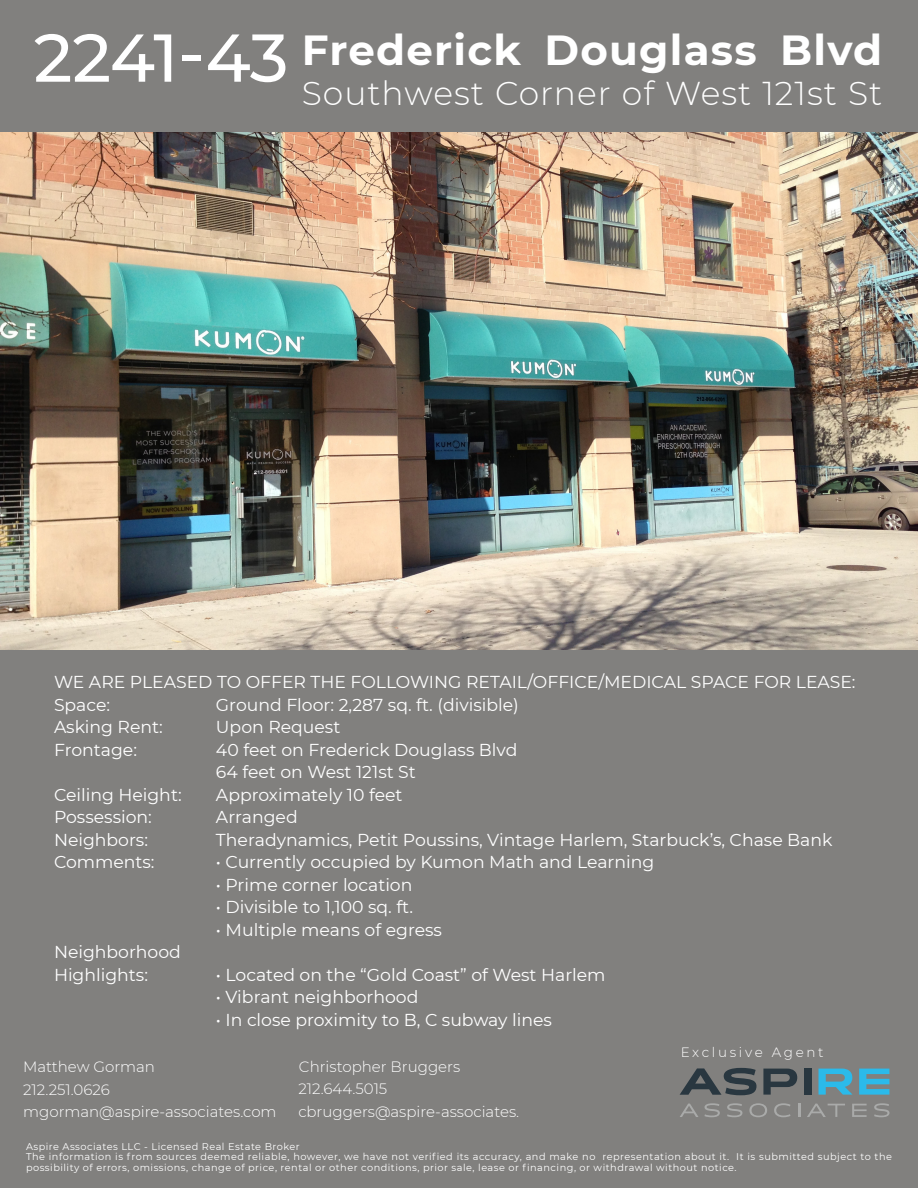
<style>
.page{position:relative;width:918px;height:1188px;background:#81807e}
.page>*{position:absolute;margin:0;border:0;box-sizing:border-box;transform-origin:0 0}
.t1{font:700 42px "Montserrat";letter-spacing:.03em;color:#fff}
.t2{font:300 33px "Montserrat";letter-spacing:.03em;color:#fff}
.t3{font:17.25px/22.5px "Montserrat";color:#fff}
.t4{font:300 15px/22.5px "Montserrat";color:#fff}
.t5{font:300 13.5px "Montserrat";letter-spacing:.2em;color:#fff}
.t6{font:9.75px/10.5px "Montserrat";letter-spacing:.05em;color:#fff}
.s1{font-weight:500;font-size:67.5px}
</style>
<div class="page">
<svg style="left:680px;top:1068px;width:76px;height:27px;background:#545b5e"></svg>
<svg style="left:763px;top:1069px;width:34px;height:26px"></svg>
<div style="left:804px;top:1069px;width:7px;height:26px;background:#293740"></div>
<svg style="left:819px;top:1069px;width:34px;height:26px"></svg>
<svg style="left:859px;top:1069px;width:30px;height:26px"></svg>
<svg style="left:727px;top:1103px;width:15px;height:14px"></svg>
<svg style="left:749px;top:1103px;width:18px;height:14px"></svg>
<svg style="left:774px;top:1103px;width:16px;height:14px"></svg>
<svg style="left:798px;top:1104px;width:2px;height:13px"></svg>
<svg style="left:807px;top:1104px;width:38px;height:13px"></svg>
<svg style="left:852px;top:1104px;width:15px;height:13px"></svg>
<svg style="left:874px;top:1103px;width:15px;height:14px"></svg>
<svg style="left:680px;top:1103px;width:40px;height:14px"></svg>
<img style="left:0;top:132px;width:918px;height:518px">
<h1 class="t1" style="left:34px;top:20px;width:850px"><span class="s1">2241-43</span> Frederick Douglass Blvd</h1>
<h2 class="t2" style="left:302px;top:71px;width:582px">Southwest Corner of West 121st St</h2>
<p class="t3" style="left:54px;top:670px;width:803px">WE ARE PLEASED TO OFFER THE FOLLOWING RETAIL/OFFICE/MEDICAL SPACE FOR LEASE:<br>Space:</p>
<p class="t3" style="left:216px;top:693px;width:304px">Ground Floor: 2,287 sq. ft. (divisible)</p>
<p class="t3" style="left:54px;top:715px;width:110px">Asking Rent:</p>
<p class="t3" style="left:216px;top:715px;width:126px">Upon Request</p>
<p class="t3" style="left:54px;top:738px;width:85px">Frontage:</p>
<p class="t3" style="left:216px;top:738px;width:303px">40 feet on Frederick Douglass Blvd<br>64 feet on West 121st St</p>
<p class="t3" style="left:54px;top:783px;width:129px">Ceiling Height:</p>
<p class="t3" style="left:216px;top:783px;width:188px">Approximately 10 feet</p>
<p class="t3" style="left:54px;top:805px;width:99px">Possession:</p>
<p class="t3" style="left:216px;top:805px;width:83px">Arranged</p>
<p class="t3" style="left:54px;top:828px;width:96px">Neighbors:</p>
<p class="t3" style="left:216px;top:828px;width:618px">Theradynamics, Petit Poussins, Vintage Harlem, Starbuck’s, Chase Bank</p>
<p class="t3" style="left:54px;top:850px;width:102px">Comments:</p>
<p class="t3" style="left:216px;top:850px;width:440px">• Currently occupied by Kumon Math and Learning</p>
<p class="t3" style="left:216px;top:873px;width:198px">• Prime corner location</p>
<p class="t3" style="left:216px;top:895px;width:199px">• Divisible to 1,100 sq. ft.</p>
<p class="t3" style="left:216px;top:918px;width:228px">• Multiple means of egress</p>
<p class="t3" style="left:54px;top:940px;width:128px">Neighborhood<br>Highlights:</p>
<p class="t3" style="left:216px;top:963px;width:391px">• Located on the “Gold Coast” of West Harlem</p>
<p class="t3" style="left:216px;top:985px;width:204px">• Vibrant neighborhood</p>
<p class="t3" style="left:216px;top:1008px;width:338px">• In close proximity to B, C subway lines</p>
<p class="t4" style="left:298px;top:1055px;width:222px">Christopher Bruggers<br>212.644.5015 cbruggers@aspire-associates.</p>
<p class="t5" style="left:681px;top:1043px;width:144px">Exclusive Agent</p>
<p class="t4" style="left:23px;top:1055px;width:255px">Matthew Gorman<br>212.251.0626 mgorman@aspire-associates.com</p>
<p class="t6" style="left:26px;top:1140px;width:868px">Aspire Associates LLC - Licensed Real Estate Broker<br>The information is from sources deemed reliable, however, we have not verified its accuracy, and make no representation about it. It is submitted subject to the possibility of errors, omissions, change of price, rental or other conditions, prior sale, lease or financing, or withdrawal without notice.</p>
</div>
